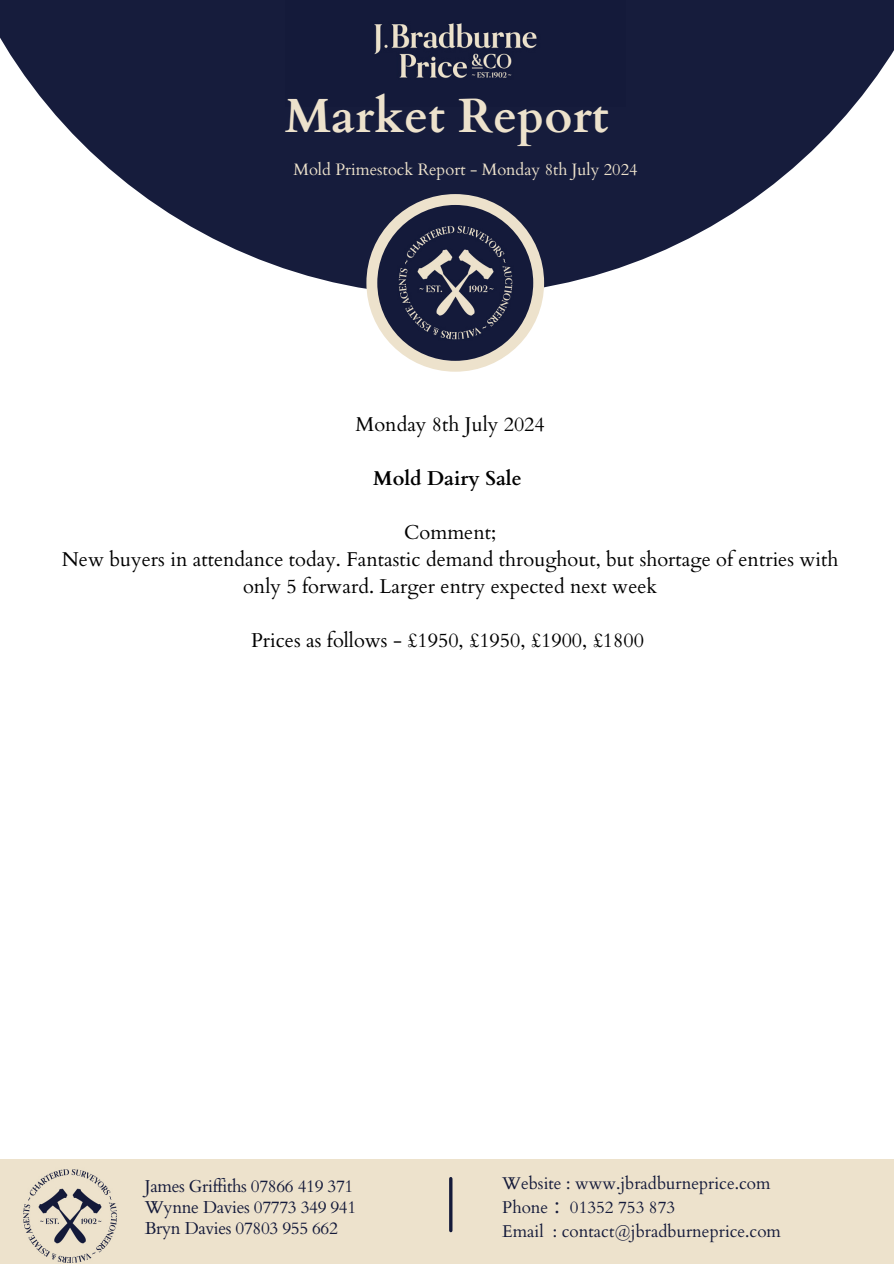
<style>
.page{position:relative;width:894px;height:1264px;background:#fff}
.page>*{position:absolute;margin:0;border:0;box-sizing:border-box;transform-origin:0 0}
.t1{font:700 48px "Cardo";color:#ede2cc}
.t2{font:20.1px/27px "Cardo";color:#000;text-align:center}
.t3{font:700 20.1px "Cardo";color:#000}
.t4{font:17.25px "Cardo";letter-spacing:-.02em;color:#141a3a}
.t5{font:17.1px "Cardo";color:#141a3a}
.t6{font:16.5px "Cardo";color:#ede2cc}
.s1{font-family:"Noto Sans CJ Ksc"}
</style>
<div class="page">
<svg style="left:0;top:0;width:893px;height:295px;fill:#161c3c"></svg>
<svg style="left:366px;top:194px;width:178px;height:178px;background:#e8dec9"></svg>
<img style="left:377px;top:205px;width:156px;height:156px;border-radius:50%">
<div style="left:0;top:1159px;width:893px;height:104px;background:#ede2cc"></div>
<hr style="left:449px;top:1178px;width:3px;height:52px;background:#141a3a">
<img style="left:23px;top:1169px;width:94px;height:94px">
<img style="left:285px;top:0;width:340px;height:106px">
<p class="t1" style="left:284px;top:84px;width:325px">Market Report</p>
<p class="t6" style="left:293px;top:158px;width:345px">Mold Primestock Report - Monday 8th July 2024</p>
<p class="t2" style="left:355px;top:410px;width:191px">Monday 8th July 2024</p>
<p class="t3" style="left:373px;top:464px;width:150px">Mold Dairy Sale</p>
<p class="t2" style="left:62px;top:518px;width:777px">Comment;<br>New buyers in attendance today. Fantastic demand throughout, but shortage of entries with only 5 forward. Larger entry expected next week</p>
<p class="t2" style="left:251px;top:626px;width:394px">Prices as follows - £1950, £1950, £1900, £1800</p>
<h3 class="t4" style="left:145px;top:1174px;width:210px">James Griffiths 07866 419 371</h3>
<h3 class="t4" style="left:145px;top:1195px;width:213px">Wynne Davies 07773 349 941</h3>
<p class="t4" style="left:145px;top:1217px;width:194px">Bryn Davies 07803 955 662</p>
<p class="t5" style="left:502px;top:1172px;width:270px">Website : www.jbradburneprice.com</p>
<h3 class="t5" style="left:502px;top:1195px;width:174px">Phone <span class="s1">：</span>01352 753 873</h3>
<h2 class="t5" style="left:502px;top:1219px;width:280px">Email : contact@jbradburneprice.com</h2>
</div>
